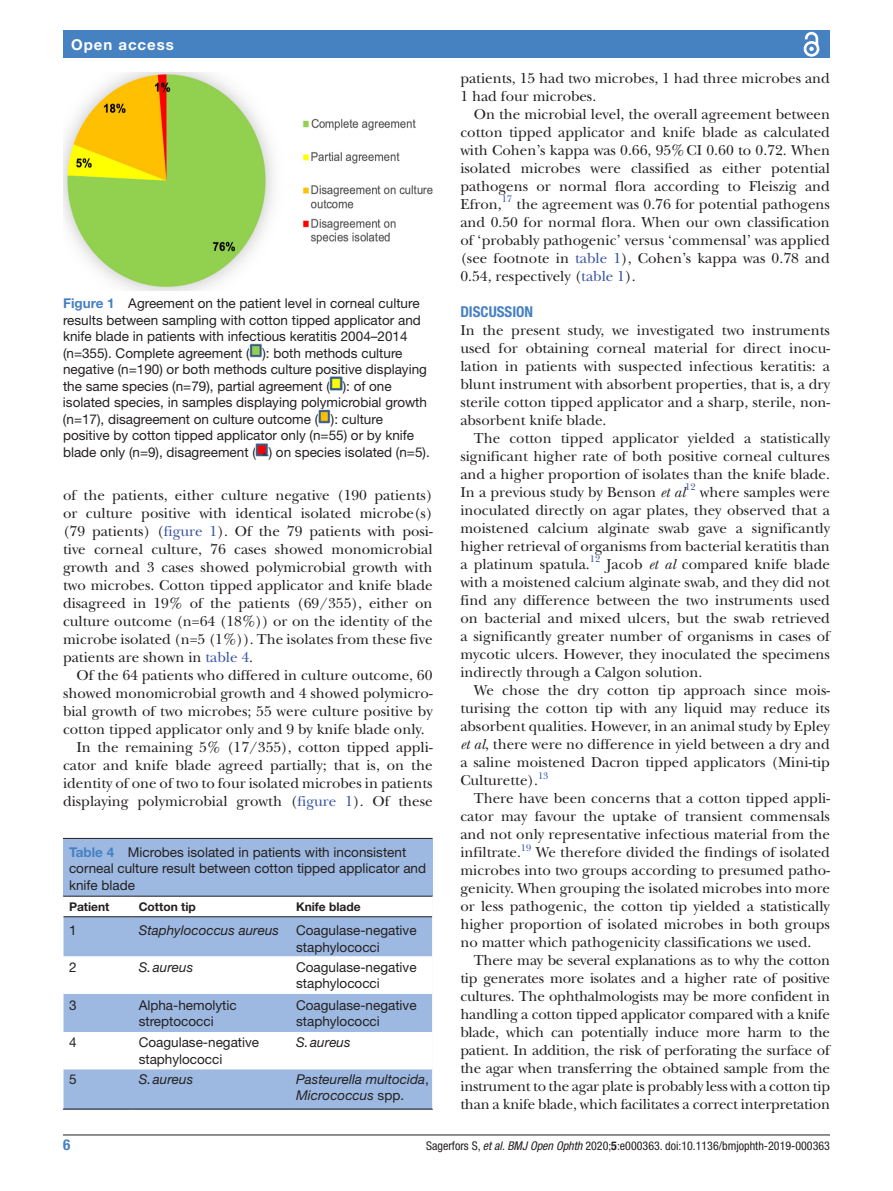
<style>
.page{position:relative;width:893px;height:1191px;background:#fff}
.page>*{position:absolute;margin:0;border:0;box-sizing:border-box;transform-origin:0 0}
.t1{font:15px/18px "New Baskerville";color:#231f20;text-align:justify}
.t2{font:700 condensed 15px "Helvetica Neue LT Std";color:#4681c2}
.t3{font:700 15px "Helvetica Neue LT Std";letter-spacing:.065em;color:#fff}
.t4{font:13.5px/16.5px "Helvetica Neue LT Std";color:#231f20}
.t5{font:italic 13.5px/16.2px "Helvetica Neue LT Std";color:#231f20}
.t6{font:condensed 12px "Helvetica Neue LT Std";color:#231f20}
.t7{font:700 12px "Helvetica Neue LT Std";color:#231f20}
.t8{font:9.9px "New Baskerville";color:#3853a3}
.s1{font-weight:700;color:#4681c2}
.s2{color:#3853a3}
.s3{font-style:normal}
.s4{font-style:italic}
.s5{font-weight:700}
</style>
<div class="page">
<hr style="left:63px;top:1134px;width:767px;height:1px;background:#231f20">
<div style="left:63px;top:31px;width:767px;height:27px;background:#4681c2"></div>
<svg style="left:803px;top:31px;width:17px;height:26px"></svg>
<img style="left:63px;top:73px;width:370px;height:217px">
<img style="left:250px;top:344px;width:12px;height:14px">
<img style="left:330px;top:377px;width:13px;height:14px">
<img style="left:318px;top:410px;width:13px;height:14px">
<img style="left:256px;top:443px;width:13px;height:14px">
<div style="left:63px;top:839px;width:370px;height:270px;background:#9db9e1"></div>
<hr style="left:63px;top:838px;width:370px;height:1px;background:#231f20">
<div style="left:64px;top:896px;width:368px;height:20px;background:#fff"></div>
<svg style="left:64px;top:917px;width:368px;height:153px"></svg>
<hr style="left:63px;top:895px;width:70px;height:1px;background:#231f20">
<hr style="left:63px;top:916px;width:70px;height:1px;background:#231f20">
<hr style="left:133px;top:895px;width:157px;height:1px;background:#231f20">
<hr style="left:133px;top:916px;width:157px;height:1px;background:#231f20">
<hr style="left:290px;top:895px;width:143px;height:1px;background:#231f20">
<hr style="left:290px;top:916px;width:142px;height:1px;background:#231f20">
<hr style="left:63px;top:1108px;width:70px;height:1px;background:#231f20">
<hr style="left:133px;top:1108px;width:157px;height:1px;background:#231f20">
<hr style="left:290px;top:1108px;width:143px;height:1px;background:#231f20">
<svg style="left:63px;top:896px;width:1px;height:20px"></svg>
<hr style="left:63px;top:916px;width:1px;height:40px;background:#fff">
<hr style="left:63px;top:956px;width:1px;height:38px;background:#fff">
<hr style="left:63px;top:994px;width:1px;height:37px;background:#fff">
<hr style="left:63px;top:1031px;width:1px;height:38px;background:#fff">
<hr style="left:63px;top:1069px;width:1px;height:39px;background:#fff">
<svg style="left:432px;top:896px;width:1px;height:20px"></svg>
<hr style="left:432px;top:916px;width:1px;height:40px;background:#fff">
<hr style="left:432px;top:956px;width:1px;height:38px;background:#fff">
<hr style="left:432px;top:994px;width:1px;height:37px;background:#fff">
<hr style="left:432px;top:1031px;width:1px;height:38px;background:#fff">
<hr style="left:432px;top:1069px;width:1px;height:39px;background:#fff">
<p class="t3" style="left:71px;top:35px;width:104px">Open access</p>
<p class="t4" style="left:63px;top:295px;width:368px"><span class="s1">Figure 1</span> Agreement on the patient level in corneal culture results between sampling with cotton tipped applicator and knife blade in patients with infectious keratitis 2004–2014 (n=355). Complete agreement ( ): both methods culture negative (n=190) or both methods culture positive displaying the same species (n=79), partial agreement ( ): of one isolated species, in samples displaying polymicrobial growth (n=17), disagreement on culture outcome ( ): culture positive by cotton tipped applicator only (n=55) or by knife blade only (n=9), disagreement ( ) on species isolated (n=5).</p>
<p class="t1" style="left:63px;top:486px;width:371px">of the patients, either culture negative (190 patients) or culture positive with identical isolated microbe(s) (79 patients) (<span class="s2">figure 1</span>). Of the 79 patients with posi&shy;tive corneal culture, 76 cases showed monomicrobial growth and 3 cases showed polymicrobial growth with two microbes. Cotton tipped applicator and knife blade disagreed in 19% of the patients (69/355), either on culture outcome (n=64 (18%)) or on the identity of the microbe isolated (n=5 (1%)). The isolates from these five patients are shown in <span class="s2">table 4</span>.</p>
<p class="t1" style="left:76px;top:666px;width:358px">Of the 64 patients who differed in culture outcome, 60</p>
<p class="t1" style="left:63px;top:684px;width:371px">showed monomicrobial growth and 4 showed polymicro-</p>
<p class="t1" style="left:63px;top:702px;width:371px">bial growth of two microbes; 55 were culture positive by</p>
<p class="t1" style="left:63px;top:720px;width:363px">cotton tipped applicator only and 9 by knife blade only.</p>
<p class="t1" style="left:76px;top:738px;width:358px">In the remaining 5% (17/355), cotton tipped appli-</p>
<p class="t1" style="left:63px;top:756px;width:371px">cator and knife blade agreed partially; that is, on the</p>
<p class="t1" style="left:63px;top:774px;width:371px">identity of one of two to four isolated microbes in patients</p>
<p class="t1" style="left:63px;top:792px;width:371px">displaying polymicrobial growth (<span class="s2">figure 1</span>). Of these</p>
<p class="t4" style="left:69px;top:843px;width:359px"><span class="s1">Table 4</span> Microbes isolated in patients with inconsistent corneal culture result between cotton tipped applicator and knife blade</p>
<p class="t7" style="left:69px;top:899px;width:42px">Patient</p>
<p class="t7" style="left:139px;top:899px;width:59px">Cotton tip</p>
<p class="t7" style="left:296px;top:899px;width:66px">Knife blade</p>
<p class="t4" style="left:69px;top:922px;width:9px">1</p>
<p class="t5" style="left:139px;top:922px;width:142px">Staphylococcus aureus</p>
<p class="t4" style="left:296px;top:922px;width:122px">Coagulase-negative staphylococci</p>
<p class="t4" style="left:69px;top:958px;width:9px">2</p>
<p class="t5" style="left:139px;top:958px;width:56px">S.aureus</p>
<p class="t4" style="left:296px;top:958px;width:122px">Coagulase-negative staphylococci</p>
<p class="t4" style="left:69px;top:996px;width:9px">3</p>
<p class="t4" style="left:139px;top:996px;width:100px">Alpha-hemolytic streptococci</p>
<p class="t4" style="left:296px;top:996px;width:122px">Coagulase-negative staphylococci</p>
<p class="t4" style="left:69px;top:1034px;width:9px">4</p>
<p class="t4" style="left:139px;top:1034px;width:122px">Coagulase-negative staphylococci</p>
<p class="t5" style="left:296px;top:1034px;width:56px">S.aureus</p>
<p class="t4" style="left:69px;top:1070px;width:9px">5</p>
<p class="t5" style="left:139px;top:1070px;width:56px">S.aureus</p>
<p class="t5" style="left:296px;top:1070px;width:134px">Pasteurella multocida<span class="s3">,<br></span>Micrococcus <span class="s3">spp.</span></p>
<p class="t1" style="left:460px;top:69px;width:371px">patients, 15 had two microbes, 1 had three microbes and<br>1 had four microbes.</p>
<p class="t1" style="left:460px;top:105px;width:371px;text-indent:14px">On the microbial level, the overall agreement between cotton tipped applicator and knife blade as calculated with Cohen’s kappa was 0.66, 95%CI 0.60 to 0.72. When isolated microbes were classified as either potential pathogens or normal flora according to Fleiszig and Efron,<sup>17</sup> the agreement was 0.76 for potential pathogens and 0.50 for normal flora. When our own classification of ‘probably pathogenic’ versus ‘commensal’ was applied (see footnote in <span class="s2">table 1</span>), Cohen’s kappa was 0.78 and 0.54, respectively (<span class="s2">table 1</span>).</p>
<p class="t2" style="left:460px;top:303px;width:74px">DISCUSSION</p>
<p class="t1" style="left:460px;top:321px;width:371px">In the present study, we investigated two instruments used for obtaining corneal material for direct inocu&shy;lation in patients with suspected infectious keratitis: a blunt instrument with absorbent properties, that is, a dry sterile cotton tipped applicator and a sharp, sterile, non&shy;absorbent knife blade.</p>
<p class="t1" style="left:460px;top:429px;width:371px;text-indent:14px">The cotton tipped applicator yielded a statistically significant higher rate of both positive corneal cultures and a higher proportion of isolates than the knife blade.<br>In a previous study by Benson <span class="s4">et al</span></p>
<p class="t8" style="left:685px;top:481px;width:12px">12</p>
<p class="t1" style="left:460px;top:483px;width:371px;text-indent:240px">where samples were inoculated directly on agar plates, they observed that a moistened calcium alginate swab gave a significantly higher retrieval of organisms from bacterial keratitis than a platinum spatula.</p>
<p class="t8" style="left:590px;top:553px;width:12px">12</p>
<p class="t1" style="left:460px;top:555px;width:371px;text-indent:146px">Jacob <span class="s4">et al</span> compared knife blade with a moistened calcium alginate swab, and they did not find any difference between the two instruments used on bacterial and mixed ulcers, but the swab retrieved a significantly greater number of organisms in cases of mycotic ulcers. However, they inoculated the specimens indirectly through a Calgon solution.</p>
<p class="t1" style="left:460px;top:681px;width:371px;text-indent:14px">We chose the dry cotton tip approach since mois&shy;turising the cotton tip with any liquid may reduce its absorbent qualities. However, in an animal study by Epley <span class="s4">et al</span>, there were no difference in yield between a dry and a saline moistened Dacron tipped applicators (Mini-tip Culturette).</p>
<p class="t8" style="left:538px;top:769px;width:12px">13</p>
<p class="t1" style="left:460px;top:789px;width:371px;text-indent:14px">There have been concerns that a cotton tipped appli&shy;cator may favour the uptake of transient commensals and not only representative infectious material from the infiltrate.<sup>19</sup> We therefore divided the findings of isolated microbes into two groups according to presumed patho&shy;genicity. When grouping the isolated microbes into more or less pathogenic, the cotton tip yielded a statistically higher proportion of isolated microbes in both groups no matter which pathogenicity classifications we used.</p>
<p class="t1" style="left:460px;top:951px;width:371px;text-indent:14px">There may be several explanations as to why the cotton tip generates more isolates and a higher rate of positive cultures. The ophthalmologists may be more confident in handling a cotton tipped applicator compared with a knife blade, which can potentially induce more harm to the patient. In addition, the risk of perforating the surface of the agar when transferring the obtained sample from the instrument to the agar plate is probably less with a cotton tip than a knife blade, which facilitates a correct interpretation</p>
<p class="t2" style="left:63px;top:1135px;width:9px">6</p>
<p class="t6" style="left:426px;top:1138px;width:405px">Sagerfors S, <span class="s4">et al</span>. <span class="s4">BMJ Open Ophth</span> 2020;<span class="s5">5</span>:e000363. doi:10.1136/bmjophth-2019-000363</p>
</div>
